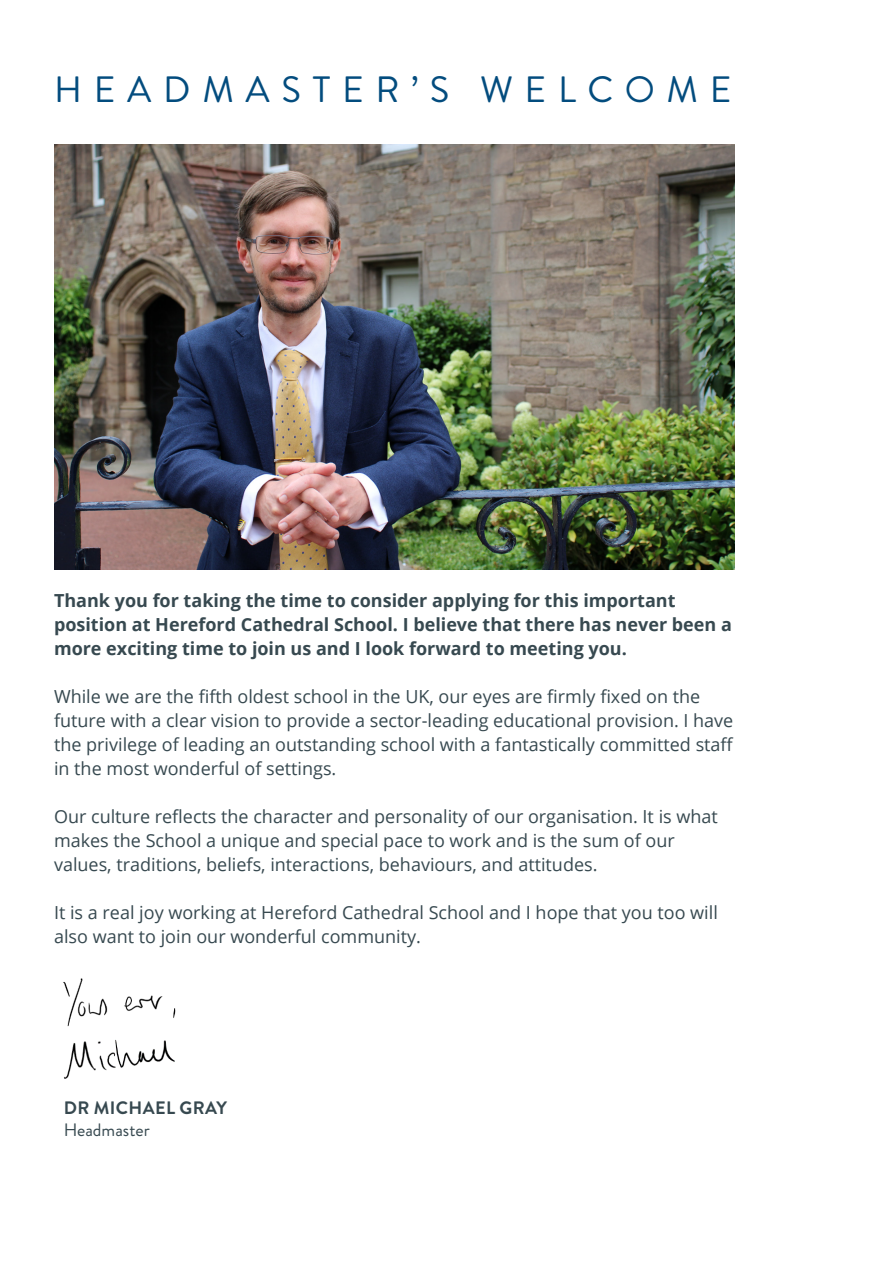
<style>
.page{position:relative;width:893px;height:1263px;background:#fff}
.page>*{position:absolute;margin:0;border:0;box-sizing:border-box;transform-origin:0 0}
.t1{font:36.6px "Brandon Grotesque";letter-spacing:.32em;color:#034c7e}
.t2{font:18px/24px "Open Sans";color:#374950}
.t3{font:700 18px/24px "Open Sans";color:#374950}
.t4{font:700 18px "Brandon Grotesque";letter-spacing:.02em;color:#374950}
.t5{font:18px "Brandon Grotesque";color:#374950}
</style>
<div class="page">
<img style="left:63px;top:1039px;width:112px;height:40px">
<img style="left:63px;top:978px;width:113px;height:49px">
<img style="left:54px;top:145px;width:680px;height:424px">
<p class="t1" style="left:54px;top:64px;width:679px">HEADMASTER’S WELCOME</p>
<p class="t3" style="left:54px;top:588px;width:679px">Thank you for taking the time to consider applying for this important position at Hereford Cathedral School. I believe that there has never been a more exciting time to join us and I look forward to meeting you.</p>
<p class="t2" style="left:54px;top:684px;width:681px">While we are the fifth oldest school in the UK, our eyes are firmly fixed on the future with a clear vision to provide a sector-leading educational provision. I have the privilege of leading an outstanding school with a fantastically committed staff in the most wonderful of settings.</p>
<p class="t2" style="left:54px;top:804px;width:665px">Our culture reflects the character and personality of our organisation. It is what makes the School a unique and special pace to work and is the sum of our values, traditions, beliefs, interactions, behaviours, and attitudes.</p>
<p class="t2" style="left:54px;top:900px;width:665px">It is a real joy working at Hereford Cathedral School and I hope that you too will also want to join our wonderful community.</p>
<p class="t4" style="left:64px;top:1095px;width:164px">DR MICHAEL GRAY</p>
<p class="t5" style="left:64px;top:1117px;width:87px">Headmaster</p>
</div>
